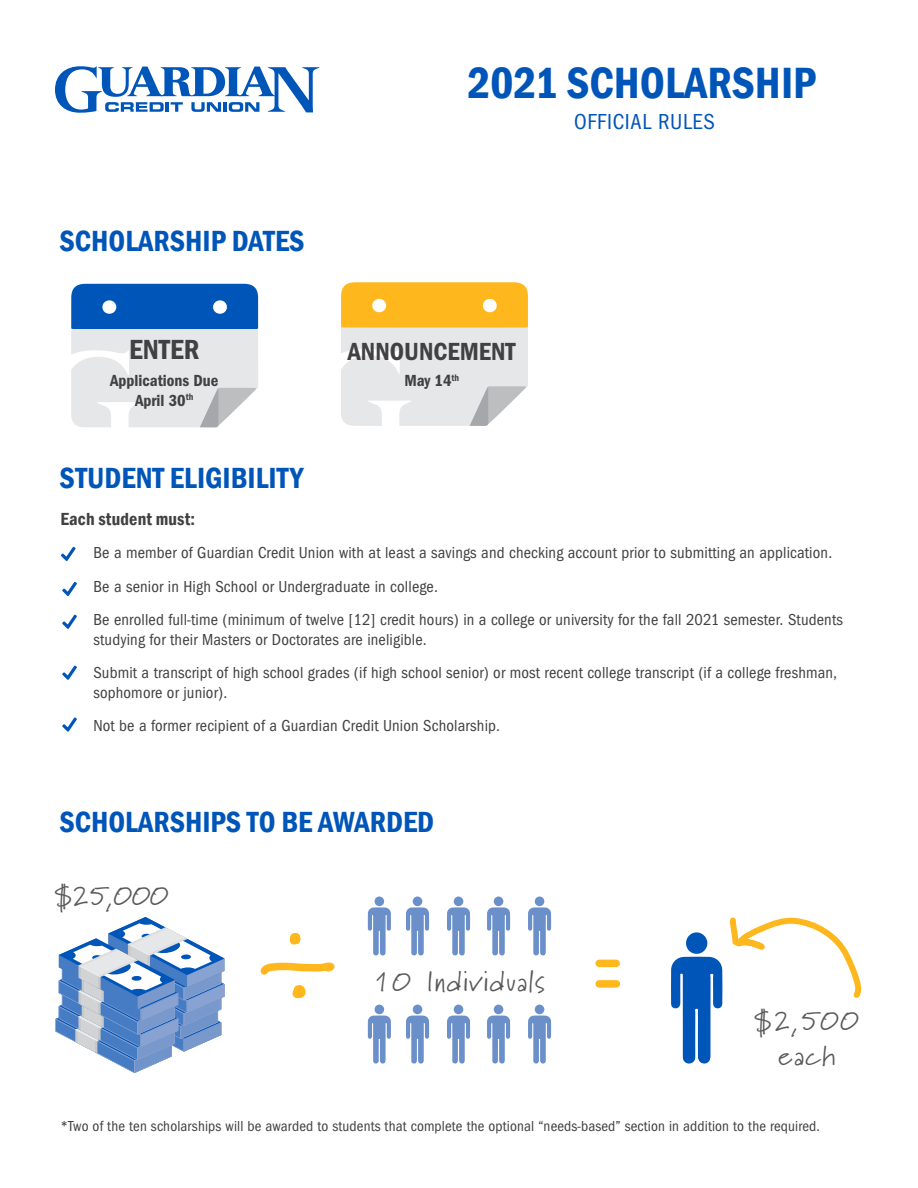
<style>
.page{position:relative;width:918px;height:1188px;background:#fff}
.page>*{position:absolute;margin:0;border:0;box-sizing:border-box;transform-origin:0 0}
.t1{font:600 condensed 45px "Franklin Gothic";color:#0055b8}
.t2{font:600 condensed 30px "Franklin Gothic";color:#0055b8}
.t3{font:28.65px/34.3px "Ag Hand";letter-spacing:.06em;color:#58595b;text-align:center}
.t4{font:600 condensed 28.65px "Franklin Gothic";color:#414042}
.t5{font:600 condensed 25.65px "Franklin Gothic";color:#414042}
.t6{font:condensed 22.5px "Franklin Gothic";letter-spacing:.03em;color:#0055b8}
.t7{font:600 condensed 18px "Franklin Gothic";letter-spacing:.01em;color:#414042}
.t8{font:600 condensed 16.65px/20px "Franklin Gothic";color:#414042;text-align:center}
.t9{font:condensed 16.5px/33.3px "Franklin Gothic";letter-spacing:.01em;color:#414042}
.t10{font:condensed 15px "Franklin Gothic";letter-spacing:.01em;color:#414042}
</style>
<div class="page">
<svg style="left:341px;top:282px;width:187px;height:144px;background:#edd8ab"></svg>
<svg style="left:71px;top:284px;width:187px;height:144px;background:#a1bbd9"></svg>
<svg style="left:61px;top:547px;width:15px;height:14px"></svg>
<svg style="left:62px;top:582px;width:15px;height:14px"></svg>
<svg style="left:62px;top:614px;width:15px;height:15px"></svg>
<svg style="left:62px;top:665px;width:15px;height:15px"></svg>
<svg style="left:62px;top:717px;width:15px;height:15px"></svg>
<svg style="left:55px;top:66px;width:264px;height:47px"></svg>
<svg style="left:368px;top:907px;width:23px;height:49px"></svg>
<div style="left:375px;top:897px;width:9px;height:9px;background:#6a8fc9;border-radius:50%"></div>
<svg style="left:406px;top:907px;width:23px;height:49px"></svg>
<div style="left:413px;top:897px;width:9px;height:9px;background:#6a8fc9;border-radius:50%"></div>
<svg style="left:447px;top:907px;width:23px;height:49px"></svg>
<div style="left:454px;top:897px;width:9px;height:9px;background:#6a8fc9;border-radius:50%"></div>
<svg style="left:487px;top:907px;width:23px;height:49px"></svg>
<div style="left:494px;top:897px;width:9px;height:9px;background:#6a8fc9;border-radius:50%"></div>
<svg style="left:528px;top:907px;width:23px;height:49px"></svg>
<div style="left:535px;top:897px;width:9px;height:9px;background:#6a8fc9;border-radius:50%"></div>
<svg style="left:368px;top:1016px;width:23px;height:48px"></svg>
<div style="left:375px;top:1005px;width:9px;height:9px;background:#6a8fc9;border-radius:50%"></div>
<svg style="left:406px;top:1016px;width:23px;height:48px"></svg>
<div style="left:413px;top:1005px;width:9px;height:9px;background:#6a8fc9;border-radius:50%"></div>
<svg style="left:447px;top:1016px;width:23px;height:48px"></svg>
<div style="left:454px;top:1005px;width:9px;height:9px;background:#6a8fc9;border-radius:50%"></div>
<svg style="left:487px;top:1016px;width:23px;height:48px"></svg>
<div style="left:494px;top:1005px;width:9px;height:9px;background:#6a8fc9;border-radius:50%"></div>
<svg style="left:528px;top:1016px;width:23px;height:48px"></svg>
<div style="left:535px;top:1005px;width:9px;height:9px;background:#6a8fc9;border-radius:50%"></div>
<svg style="left:290px;top:933px;width:11px;height:12px"></svg>
<svg style="left:260px;top:962px;width:75px;height:37px"></svg>
<svg style="left:671px;top:917px;width:191px;height:147px"></svg>
<div style="left:686px;top:932px;width:21px;height:22px;background:#0055b8;border-radius:50%"></div>
<div style="left:599px;top:960px;width:17px;height:7px;background:#ffb71e"></div>
<div style="left:599px;top:980px;width:17px;height:8px;background:#ffb71e"></div>
<svg style="left:56px;top:917px;width:168px;height:156px"></svg>
<h2 class="t2" style="left:60px;top:220px;width:247px">SCHOLARSHIP DATES</h2>
<h3 class="t4" style="left:129px;top:333px;width:72px">ENTER</h3>
<p class="t8" style="left:110px;top:370px;width:110px">Applications Due<br>April 30<sup>th</sup></p>
<h1 class="t1" style="left:468px;top:53px;width:350px">2021 SCHOLARSHIP</h1>
<h3 class="t6" style="left:574px;top:109px;width:143px">OFFICIAL RULES</h3>
<h3 class="t5" style="left:348px;top:337px;width:169px">ANNOUNCEMENT</h3>
<p class="t8" style="left:404px;top:371px;width:56px">May 14<sup>th</sup></p>
<h2 class="t2" style="left:59px;top:458px;width:246px">STUDENT ELIGIBILITY</h2>
<p class="t7" style="left:60px;top:507px;width:136px">Each student must:</p>
<p class="t9" style="left:93px;top:536px;width:751px">Be a member of Guardian Credit Union with at least a savings and checking account prior to submitting an application.<br>Be a senior in High School or Undergraduate in college.<br>Be enrolled full-time (minimum of twelve [12] credit hours) in a college or university for the fall 2021 semester. Students</p>
<p class="t9" style="left:93px;top:623px;width:745px">studying for their Masters or Doctorates are ineligible.<br>Submit a transcript of high school grades (if high school senior) or most recent college transcript (if a college freshman,</p>
<p class="t9" style="left:93px;top:676px;width:408px">sophomore or junior).<br>Not be a former recipient of a Guardian Credit Union Scholarship.</p>
<h2 class="t2" style="left:59px;top:802px;width:376px">SCHOLARSHIPS TO BE AWARDED</h2>
<h3 class="t3" style="left:56px;top:878px;width:114px">$25,000</h3>
<h3 class="t3" style="left:373px;top:964px;width:173px">10 Individuals</h3>
<h3 class="t3" style="left:755px;top:1003px;width:105px">$2,500 each</h3>
<p class="t10" style="left:60px;top:1118px;width:761px">*Two of the ten scholarships will be awarded to students that complete the optional “needs-based” section in addition to the required.</p>
</div>
